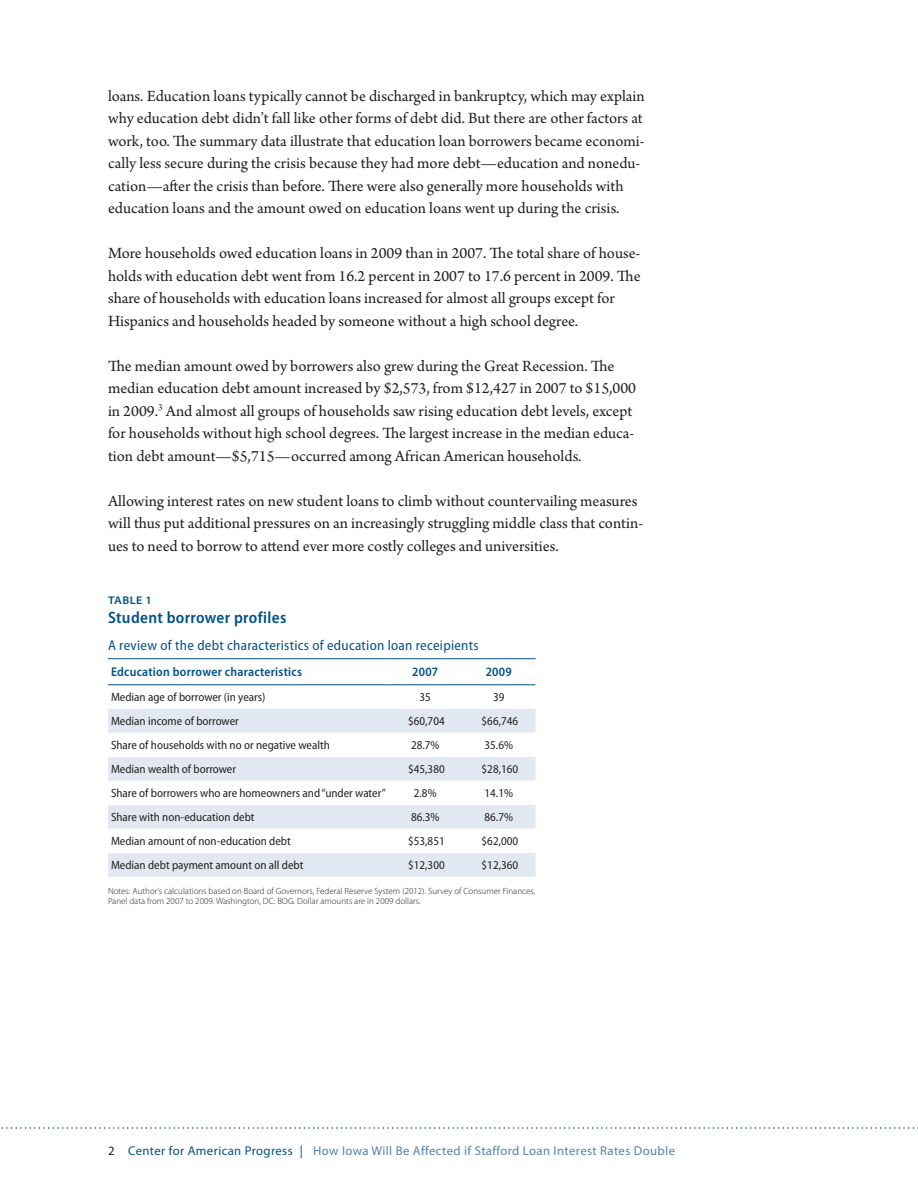
<style>
.page{position:relative;width:918px;height:1188px;background:#fff}
.page>*{position:absolute;margin:0;border:0;box-sizing:border-box;transform-origin:0 0}
.t1{font:16.5px/22.5px "Arno Pro";color:#231f20}
.t2{font:600 semi-condensed 16.5px "Myriad Pro";letter-spacing:.02em;color:#005187}
.t3{font:semi-condensed 14.25px "Myriad Pro";letter-spacing:.02em;color:#005187}
.t4{font:12.75px "Myriad Pro";letter-spacing:.03em;color:#5083af}
.t5{font:600 semi-condensed 12.75px "Myriad Pro";letter-spacing:.02em;color:#005187}
.t6{font:semi-condensed 12px "Myriad Pro";color:#231f20}
.t7{font:600 semi-expanded 11.25px "Myriad Pro";letter-spacing:.04em;color:#005187}
.t8{font:300 9px/10.8px "Myriad Pro";color:#231f20}
.s1{color:#231f20}
.s2{color:#005187}
</style>
<div class="page">
<svg style="left:1px;top:1127px;width:917px;height:2px"></svg>
<div style="left:108px;top:709px;width:428px;height:168px;background:#e2e8f1"></div>
<svg style="left:108px;top:733px;width:428px;height:120px"></svg>
<hr style="left:108px;top:658px;width:280px;height:1px;background:#005187">
<hr style="left:388px;top:658px;width:74px;height:1px;background:#005187">
<hr style="left:462px;top:658px;width:74px;height:1px;background:#005187">
<hr style="left:108px;top:685px;width:280px;height:1px;background:#005187">
<hr style="left:388px;top:685px;width:74px;height:1px;background:#005187">
<hr style="left:462px;top:685px;width:74px;height:1px;background:#005187">
<p class="t1" style="left:108px;top:85px;width:538px">loans. Education loans typically cannot be discharged in bankruptcy, which may explain why education debt didn’t fall like other forms of debt did. But there are other factors at work, too. The summary data illustrate that education loan borrowers became economi&shy;cally less secure during the crisis because they had more debt—education and nonedu&shy;cation—after the crisis than before. There were also generally more households with education loans and the amount owed on education loans went up during the crisis.</p>
<p class="t1" style="left:108px;top:243px;width:534px">More households owed education loans in 2009 than in 2007. The total share of house&shy;holds with education debt went from 16.2 percent in 2007 to 17.6 percent in 2009. The share of households with education loans increased for almost all groups except for Hispanics and households headed by someone without a high school degree.</p>
<p class="t1" style="left:108px;top:355px;width:530px">The median amount owed by borrowers also grew during the Great Recession. The median education debt amount increased by $2,573, from $12,427 in 2007 to $15,000 in 2009.<sup>3</sup> And almost all groups of households saw rising education debt levels, except for households without high school degrees. The largest increase in the median educa&shy;tion debt amount—$5,715—occurred among African American households.</p>
<p class="t1" style="left:108px;top:490px;width:537px">Allowing interest rates on new student loans to climb without countervailing measures will thus put additional pressures on an increasingly struggling middle class that contin&shy;ues to need to borrow to attend ever more costly colleges and universities.</p>
<p class="t7" style="left:108px;top:594px;width:46px">TABLE 1</p>
<p class="t2" style="left:108px;top:609px;width:180px">Student borrower profiles</p>
<p class="t3" style="left:108px;top:637px;width:372px">A review of the debt characteristics of education loan receipients</p>
<p class="t5" style="left:111px;top:664px;width:192px">Edcucation borrower characteristics</p>
<p class="t5" style="left:412px;top:664px;width:28px">2007</p>
<p class="t5" style="left:486px;top:664px;width:28px">2009</p>
<p class="t6" style="left:111px;top:691px;width:156px">Median age of borrower (in years)</p>
<p class="t6" style="left:420px;top:691px;width:13px">35</p>
<p class="t6" style="left:493px;top:691px;width:13px">39</p>
<p class="t6" style="left:111px;top:715px;width:129px">Median income of borrower</p>
<p class="t6" style="left:408px;top:715px;width:38px">$60,704</p>
<p class="t6" style="left:482px;top:715px;width:38px">$66,746</p>
<p class="t6" style="left:111px;top:739px;width:220px">Share of households with no or negative wealth</p>
<p class="t6" style="left:411px;top:739px;width:30px">28.7%</p>
<p class="t6" style="left:484px;top:739px;width:30px">35.6%</p>
<p class="t6" style="left:111px;top:763px;width:127px">Median wealth of borrower</p>
<p class="t6" style="left:408px;top:763px;width:38px">$45,380</p>
<p class="t6" style="left:482px;top:763px;width:38px">$28,160</p>
<p class="t6" style="left:111px;top:787px;width:276px">Share of borrowers who are homeowners and “under water”</p>
<p class="t6" style="left:414px;top:787px;width:24px">2.8%</p>
<p class="t6" style="left:484px;top:787px;width:30px">14.1%</p>
<p class="t6" style="left:111px;top:811px;width:145px">Share with non-education debt</p>
<p class="t6" style="left:411px;top:811px;width:30px">86.3%</p>
<p class="t6" style="left:484px;top:811px;width:30px">86.7%</p>
<p class="t6" style="left:111px;top:835px;width:181px">Median amount of non-education debt</p>
<p class="t6" style="left:408px;top:835px;width:38px">$53,851</p>
<p class="t6" style="left:482px;top:835px;width:38px">$62,000</p>
<p class="t6" style="left:111px;top:859px;width:194px">Median debt payment amount on all debt</p>
<p class="t6" style="left:408px;top:859px;width:38px">$12,300</p>
<p class="t6" style="left:482px;top:859px;width:38px">$12,360</p>
<p class="t8" style="left:108px;top:885px;width:429px">Notes: Author’s calculations based on Board of Governors, Federal Reserve System (2012). Survey of Consumer Finances,<br>Panel data from 2007 to 2009. Washington, DC: BOG. Dollar amounts are in 2009 dollars.</p>
<p class="t4" style="left:108px;top:1143px;width:569px"><span class="s1">2</span> <span class="s2">Center for American Progress |</span> How Iowa Will Be Affected if Stafford Loan Interest Rates Double</p>
</div>
